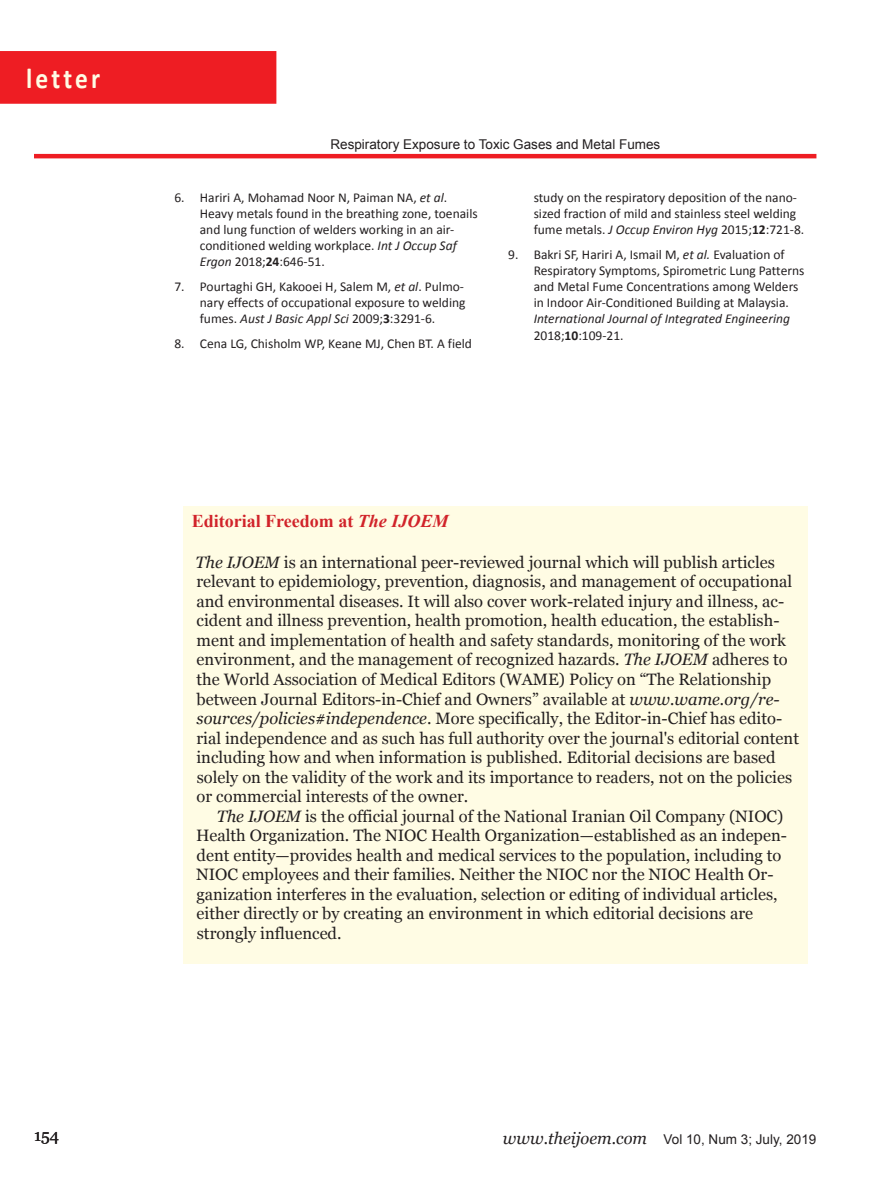
<style>
.page{position:relative;width:893px;height:1191px;background:#fff}
.page>*{position:absolute;margin:0;border:0;box-sizing:border-box;transform-origin:0 0}
.t1{font:700 28.8px "Calibri";letter-spacing:.125em;color:#fffce4;scale:.88 1}
.Number{font:700 18px "Times New Roman";color:#d1232a}
.First_body{font:16.5px/19.5px "Georgia";color:#231f20}
.body{font:16.5px/19.5px "Georgia";color:#231f20}
.t2{font:13.5px/16.2px "Calibri";color:#231f20}
.Running_Title{font:13.5px "Arial";color:#231f20}
.s1{font-style:italic}
.s2{font-weight:700}
.s3{font-family:"Georgia";font-style:italic;font-size:16.5px}
</style>
<div class="page">
<hr style="left:34px;top:154px;width:782px;height:4px;background:#ee1d23">
<div style="left:0;top:51px;width:276px;height:53px;background:#ee1d23"></div>
<div style="left:183px;top:507px;width:624px;height:457px;background:#fffce4"></div>
<h1 class="t1" style="left:26px;top:60px;width:86px">letter</h1>
<p class="Running_Title" style="left:330px;top:136px;width:331px">Respiratory Exposure to Toxic Gases and Metal Fumes</p>
<p class="t2" style="left:200px;top:188px;width:279px;text-indent:-26px">6. Hariri A, Mohamad Noor N, Paiman NA, <span class="s1">et al</span>.<br>Heavy metals found in the breathing zone, toenails and lung function of welders working in an air&shy;conditioned welding workplace. <span class="s1">Int J Occup Saf Ergon</span> 2018;<span class="s2">24</span>:646-51.</p>
<p class="t2" style="left:200px;top:278px;width:267px;text-align:justify;text-indent:-26px">7. Pourtaghi GH, Kakooei H, Salem M, <span class="s1">et al</span>. Pulmo&shy;nary effects of occupational exposure to welding fumes. <span class="s1">Aust J Basic Appl Sci</span> 2009;<span class="s2">3</span>:3291-6.</p>
<p class="t2" style="left:174px;top:335px;width:299px">8. Cena LG, Chisholm WP, Keane MJ, Chen BT. A field</p>
<p class="t2" style="left:534px;top:188px;width:272px">study on the respiratory deposition of the nano&shy;sized fraction of mild and stainless steel welding fume metals. <span class="s1">J Occup Environ Hyg</span> 2015;<span class="s2">12</span>:721-8.</p>
<p class="t2" style="left:534px;top:245px;width:272px;text-indent:-26px">9. Bakri SF, Hariri A, Ismail M, <span class="s1">et al.</span> Evaluation of Respiratory Symptoms, Spirometric Lung Patterns and Metal Fume Concentrations among Welders in Indoor Air-Conditioned Building at Malaysia.<br><span class="s1">International Journal of Integrated Engineering </span>2018;<span class="s2">10</span>:109-21.</p>
<p class="Number" style="left:192px;top:509px;width:258px">Editorial Freedom at <span class="s1">The IJOEM</span></p>
<p class="First_body" style="left:196px;top:552px;width:605px"><span class="s1">The IJOEM</span> is an international peer-reviewed journal which will publish articles relevant to epidemiology, prevention, diagnosis, and management of occupational and environmental diseases. It will also cover work-related injury and illness, ac&shy;cident and illness prevention, health promotion, health education, the establish&shy;ment and implementation of health and safety standards, monitoring of the work environment, and the management of recognized hazards. <span class="s1">The IJOEM</span> adheres to the World Association of Medical Editors (WAME) Policy on “The Relationship between Journal Editors-in-Chief and Owners” available at <span class="s1">www.wame.org/re&shy;sources/policies#independence</span>. More specifically, the Editor-in-Chief has edito&shy;rial independence and as such has full authority over the journal's editorial content including how and when information is published. Editorial decisions are based solely on the validity of the work and its importance to readers, not on the policies or commercial interests of the owner.</p>
<p class="body" style="left:196px;top:806px;width:592px;text-indent:21px"><span class="s1">The IJOEM</span> is the official journal of the National Iranian Oil Company (NIOC)<br>Health Organization. The NIOC Health Organization—established as an indepen&shy;dent entity—provides health and medical services to the population, including to NIOC employees and their families. Neither the NIOC nor the NIOC Health Or&shy;ganization interferes in the evaluation, selection or editing of individual articles, either directly or by creating an environment in which editorial decisions are strongly influenced.</p>
<p class="First_body" style="left:34px;top:1125px;width:27px">154</p>
<p class="Running_Title" style="left:503px;top:1130px;width:315px"><span class="s3">www.theijoem.com</span> Vol 10, Num 3; July, 2019</p>
</div>
